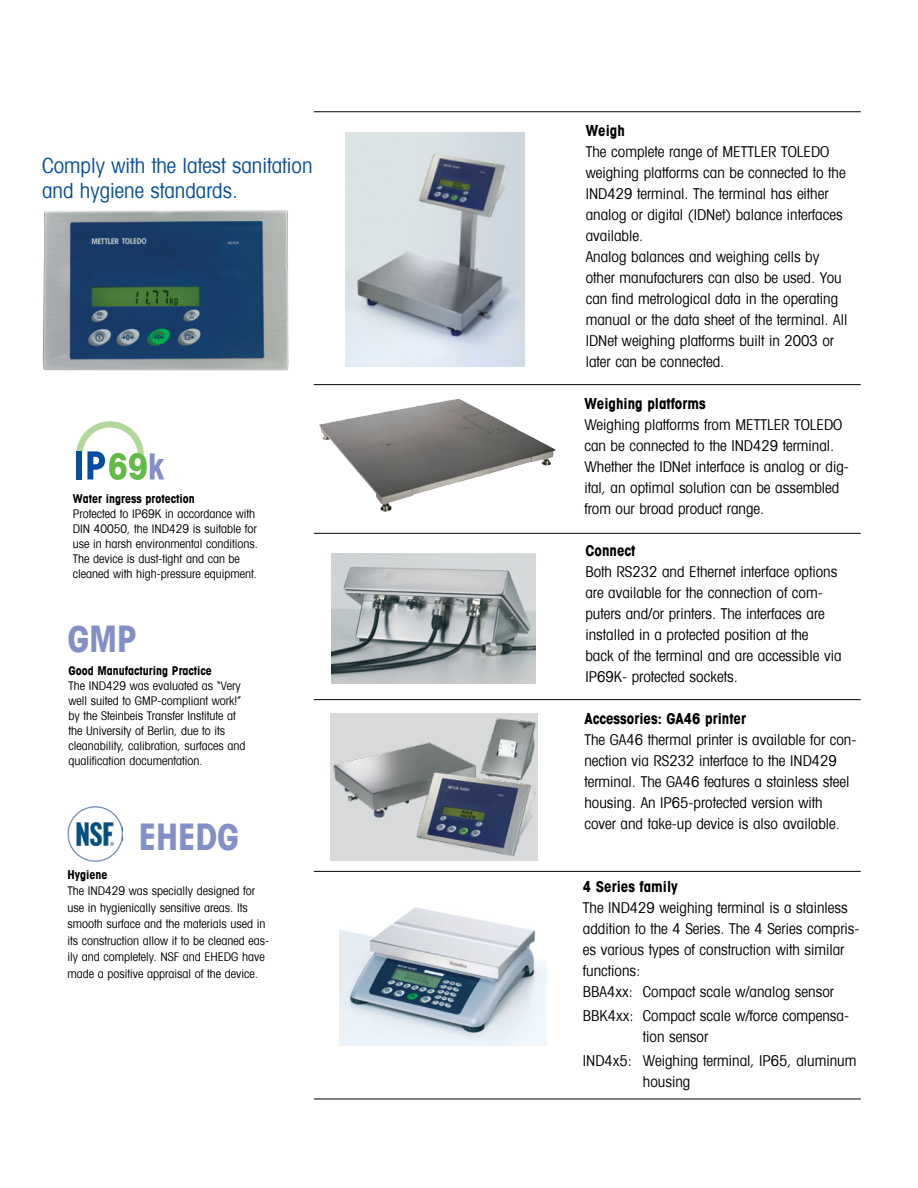
<style>
.page{position:relative;width:918px;height:1188px;background:#fff}
.page>*{position:absolute;margin:0;border:0;box-sizing:border-box;transform-origin:0 0}
.t1{font:700 condensed 36px "Avant Garde";letter-spacing:-.01em;color:#8390c8}
.t2{font:condensed 21px/25.2px "Avant Garde";color:#034ea2}
.t3{font:condensed 15px/21px "Avant Garde";color:#000}
.t4{font:700 condensed 15px "Avant Garde";color:#000}
.t5{font:condensed 12px/15px "Avant Garde";color:#000}
.t6{font:700 condensed 12px "Avant Garde";color:#000}
</style>
<div class="page">
<svg style="left:76px;top:421px;width:88px;height:59px"></svg>
<hr style="left:314px;top:533px;width:547px;height:1px;background:#000">
<img style="left:332px;top:554px;width:203px;height:130px">
<img style="left:346px;top:132px;width:178px;height:234px">
<img style="left:68px;top:806px;width:55px;height:56px">
<img style="left:43px;top:210px;width:246px;height:160px">
<img style="left:340px;top:907px;width:206px;height:138px">
<img style="left:330px;top:713px;width:208px;height:147px">
<img style="left:319px;top:399px;width:237px;height:113px">
<hr style="left:314px;top:699px;width:547px;height:1px;background:#000">
<hr style="left:314px;top:871px;width:547px;height:1px;background:#000">
<hr style="left:314px;top:1099px;width:547px;height:1px;background:#000">
<hr style="left:314px;top:384px;width:547px;height:1px;background:#000">
<hr style="left:314px;top:111px;width:547px;height:1px;background:#000">
<h2 class="t2" style="left:42px;top:153px;width:272px">Comply with the latest sanitation and hygiene standards.</h2>
<p class="t6" style="left:73px;top:491px;width:123px">Water ingress protection</p>
<p class="t5" style="left:73px;top:506px;width:187px">Protected to IP69K in accordance with DIN 40050, the IND429 is suitable for use in harsh environmental conditions.<br>The device is dust-tight and can be cleaned with high-pressure equipment.</p>
<h1 class="t1" style="left:68px;top:616px;width:71px">GMP</h1>
<p class="t6" style="left:69px;top:663px;width:145px">Good Manufacturing Practice</p>
<p class="t5" style="left:69px;top:677px;width:178px">The IND429 was evaluated as “Very well suited to GMP-compliant work!” by the Steinbeis Transfer Institute at the University of Berlin, due to its cleanability, calibration, surfaces and qualification documentation.</p>
<h1 class="t1" style="left:138px;top:814px;width:102px">EHEDG</h1>
<p class="t6" style="left:68px;top:867px;width:41px">Hygiene</p>
<p class="t5" style="left:67px;top:882px;width:203px;line-height:16.5px">The IND429 was specially designed for use in hygienically sensitive areas. Its smooth surface and the materials used in its construction allow it to be cleaned eas&shy;ily and completely. NSF and EHEDG have made a positive appraisal of the device.</p>
<p class="t4" style="left:586px;top:121px;width:41px">Weigh</p>
<p class="t3" style="left:586px;top:140px;width:263px">The complete range of METTLER TOLEDO weighing platforms can be connected to the IND429 terminal. The terminal has either analog or digital (IDNet) balance interfaces available.<br>Analog balances and weighing cells by other manufacturers can also be used. You can find metrological data in the operating manual or the data sheet of the terminal. All IDNet weighing platforms built in 2003 or later can be connected.</p>
<p class="t4" style="left:584px;top:394px;width:123px">Weighing platforms</p>
<p class="t3" style="left:584px;top:413px;width:266px">Weighing platforms from METTLER TOLEDO can be connected to the IND429 terminal.<br>Whether the IDNet interface is analog or dig&shy;ital, an optimal solution can be assembled from our broad product range.</p>
<p class="t4" style="left:585px;top:541px;width:51px">Connect</p>
<p class="t3" style="left:585px;top:560px;width:258px">Both RS232 and Ethernet interface options are available for the connection of com&shy;puters and/or printers. The interfaces are installed in a protected position at the<br>back of the terminal and are accessible via IP69K- protected sockets.</p>
<p class="t4" style="left:584px;top:709px;width:163px">Accessories: GA46 printer</p>
<p class="t3" style="left:584px;top:728px;width:274px">The GA46 thermal printer is available for con&shy;nection via RS232 interface to the IND429 terminal. The GA46 features a stainless steel housing. An IP65-protected version with cover and take-up device is also available.</p>
<p class="t4" style="left:583px;top:877px;width:97px">4 Series family</p>
<p class="t3" style="left:583px;top:896px;width:278px">The IND429 weighing terminal is a stainless addition to the 4 Series. The 4 Series compris&shy;es various types of construction with similar functions:<br>BBA4xx: Compact scale w/analog sensor</p>
<p class="t3" style="left:643px;top:1005px;width:208px;text-indent:-60px">BBK4xx: Compact scale w/force compensa&shy;tion sensor</p>
<p class="t3" style="left:643px;top:1050px;width:215px;text-indent:-60px">IND4x5: Weighing terminal, IP65, aluminum housing</p>
</div>
